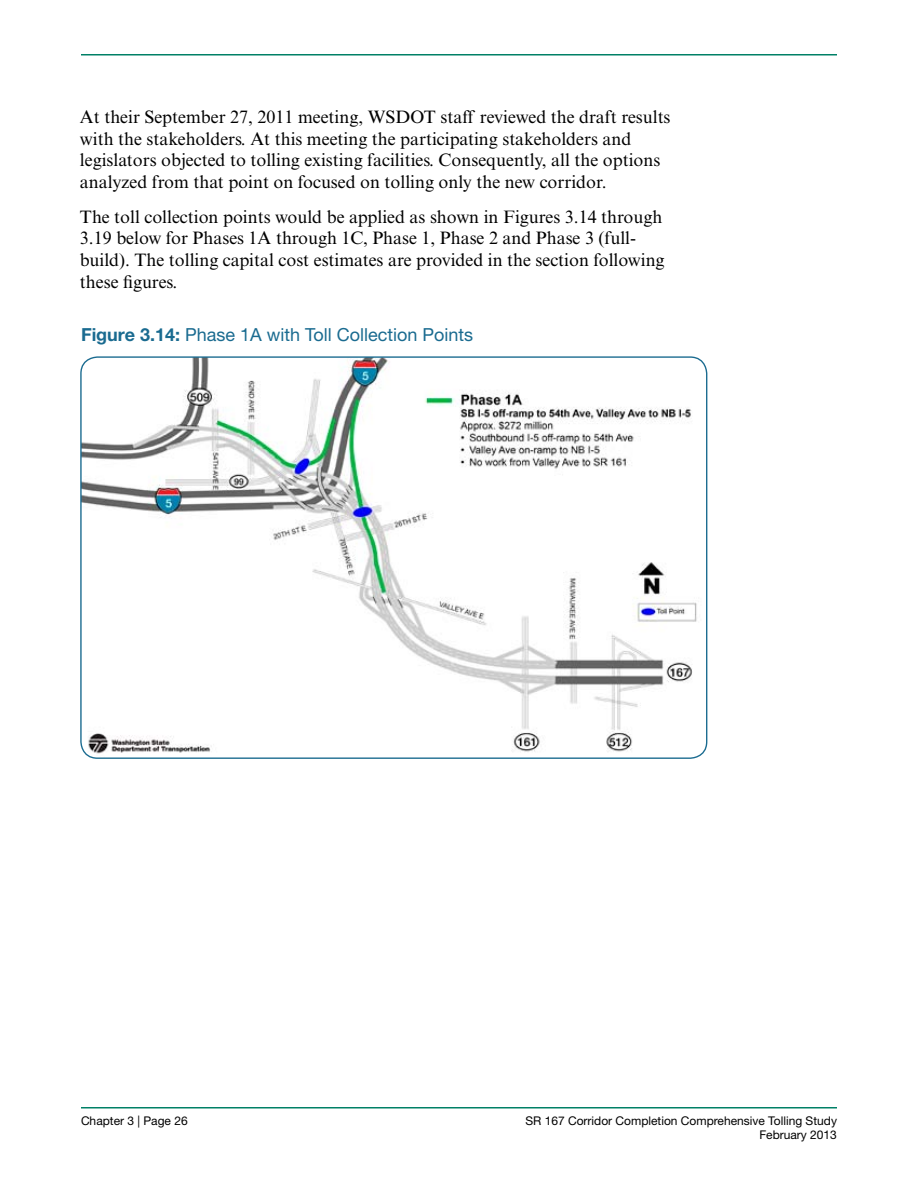
<style>
.page{position:relative;width:918px;height:1188px;background:#fff}
.page>*{position:absolute;margin:0;border:0;box-sizing:border-box;transform-origin:0 0}
.t1{font:18px/21.6px "Times New Roman MT Std";color:#000}
.t2{font:18px "Helvetica Neue LT Std";color:#1a6b90}
.t3{font:12px/14.4px "Helvetica Neue LT Std";color:#000;text-align:right}
.s1{font-weight:700}
</style>
<div class="page">
<hr style="left:81px;top:54px;width:756px;height:2px;background:#008066">
<hr style="left:81px;top:1107px;width:756px;height:1px;background:#008066">
<img style="left:81px;top:357px;width:626px;height:401px">
<p class="t1" style="left:80px;top:106px;width:592px">At their September 27, 2011 meeting, WSDOT staff reviewed the draft results with the stakeholders. At this meeting the participating stakeholders and legislators objected to tolling existing facilities. Consequently, all the options analyzed from that point on focused on tolling only the new corridor.</p>
<p class="t1" style="left:80px;top:206px;width:586px">The toll collection points would be applied as shown in Figures 3.14 through 3.19 below for Phases 1A through 1C, Phase 1, Phase 2 and Phase 3 (full&shy;build). The tolling capital cost estimates are provided in the section following these figures.</p>
<p class="t2" style="left:81px;top:324px;width:394px"><span class="s1">Figure 3.14:</span> Phase 1A with Toll Collection Points</p>
<p class="t3" style="left:81px;top:1113px;width:108px">Chapter 3 | Page 26</p>
<p class="t3" style="left:525px;top:1113px;width:313px">SR 167 Corridor Completion Comprehensive Tolling Study<br>February 2013</p>
</div>
